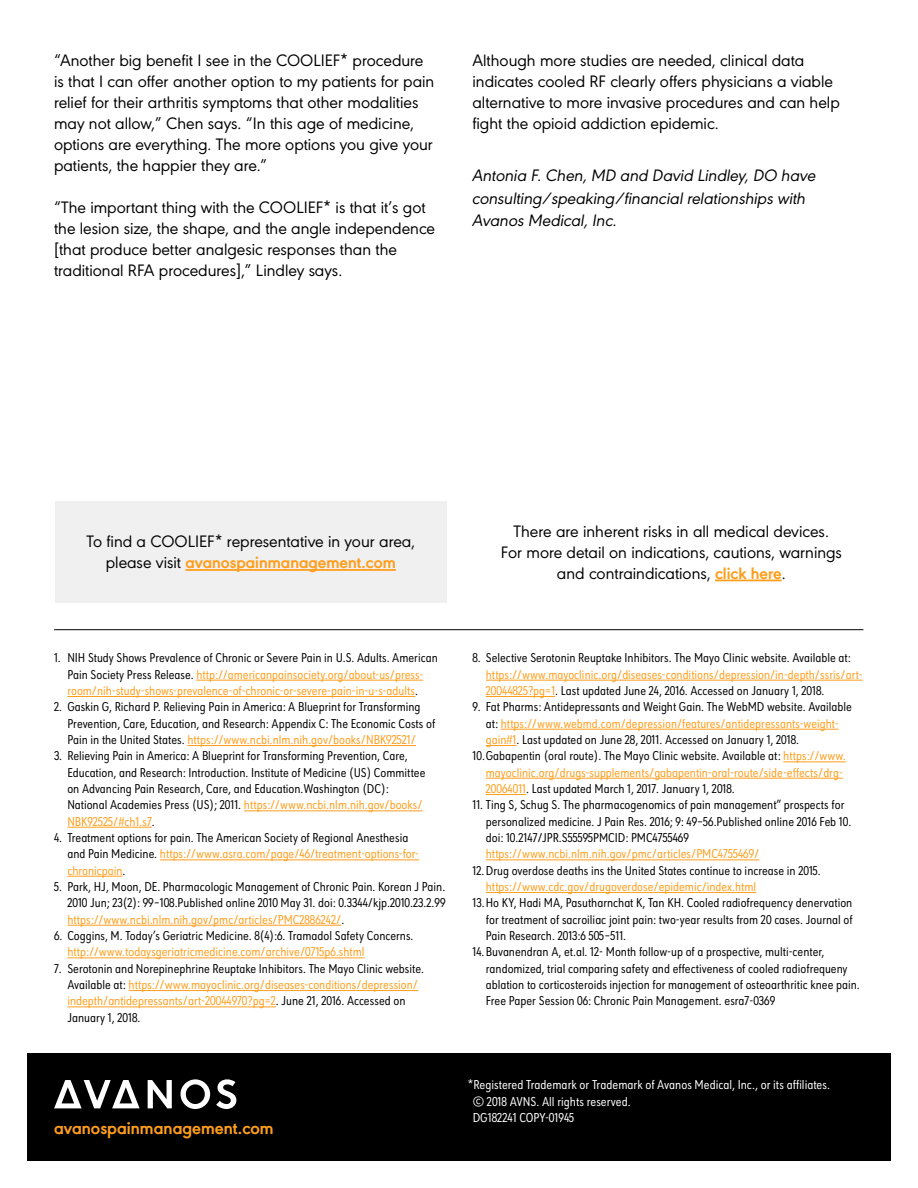
<style>
.page{position:relative;width:918px;height:1188px;background:#fff}
.page>*{position:absolute;margin:0;border:0;box-sizing:border-box;transform-origin:0 0}
.t1{font:700 18px "Avanos Sans";color:#ff9e1c}
.AV_Body_Copy_-_11_5{font:17.25px/21px "Avanos Sans";color:#000}
.AV_Byline_-_11_5_15{font:italic 17.25px/22.5px "Avanos Sans";color:#000}
.AV_Small_print_-_8_1{font:13.5px/16.5px "Avanos Sans Cond";color:#fff}
.t2{font:13.35px/16.4px "Avanos Sans Cond";color:#000}
.t3{font:13.35px/16.4px "Avanos Sans Cond";color:#ff9e1c;text-align:center}
.s1{font-weight:700;color:#ff9e1c}
.s2{color:#000}
.s3{color:#ff9e1c}
</style>
<div class="page">
<div style="left:27px;top:1053px;width:864px;height:108px;background:#000"></div>
<svg style="left:54px;top:1080px;width:86px;height:28px"></svg>
<svg style="left:148px;top:1080px;width:24px;height:28px"></svg>
<svg style="left:180px;top:1079px;width:30px;height:30px"></svg>
<svg style="left:216px;top:1079px;width:20px;height:30px"></svg>
<hr style="left:196px;top:680px;width:227px;height:1px;background:#ff9e1c">
<hr style="left:67px;top:696px;width:348px;height:1px;background:#ff9e1c">
<hr style="left:187px;top:745px;width:229px;height:1px;background:#ff9e1c">
<hr style="left:244px;top:810px;width:179px;height:1px;background:#ff9e1c">
<hr style="left:67px;top:827px;width:85px;height:1px;background:#ff9e1c">
<hr style="left:160px;top:859px;width:259px;height:1px;background:#ff9e1c">
<hr style="left:67px;top:876px;width:56px;height:1px;background:#ff9e1c">
<hr style="left:67px;top:925px;width:274px;height:1px;background:#ff9e1c">
<hr style="left:67px;top:957px;width:298px;height:1px;background:#ff9e1c">
<hr style="left:129px;top:990px;width:289px;height:1px;background:#ff9e1c">
<hr style="left:67px;top:1006px;width:209px;height:1px;background:#ff9e1c">
<hr style="left:486px;top:680px;width:377px;height:1px;background:#ff9e1c">
<hr style="left:486px;top:696px;width:69px;height:1px;background:#ff9e1c">
<hr style="left:501px;top:729px;width:338px;height:1px;background:#ff9e1c">
<hr style="left:486px;top:745px;width:31px;height:1px;background:#ff9e1c">
<hr style="left:783px;top:761px;width:63px;height:1px;background:#ff9e1c">
<hr style="left:486px;top:778px;width:357px;height:1px;background:#ff9e1c">
<hr style="left:486px;top:794px;width:40px;height:1px;background:#ff9e1c">
<hr style="left:486px;top:859px;width:273px;height:1px;background:#ff9e1c">
<hr style="left:486px;top:892px;width:270px;height:1px;background:#ff9e1c">
<hr style="left:54px;top:629px;width:809px;height:1px;background:#000">
<hr style="left:715px;top:580px;width:67px;height:1px;background:#ff9e1c">
<div style="left:55px;top:501px;width:392px;height:102px;background:#f0f0f0"></div>
<hr style="left:186px;top:569px;width:210px;height:2px;background:#ff9e1c">
<p class="AV_Body_Copy_-_11_5" style="left:54px;top:48px;width:382px">“Another big benefit I see in the COOLIEF* procedure is that I can offer another option to my patients for pain relief for their arthritis symptoms that other modalities may not allow,” Chen says. “In this age of medicine, options are everything. The more options you give your patients, the happier they are.”</p>
<p class="AV_Body_Copy_-_11_5" style="left:54px;top:195px;width:383px">“The important thing with the COOLIEF* is that it’s got the lesion size, the shape, and the angle independence [that produce better analgesic responses than the traditional RFA procedures],” Lindley says.</p>
<p class="AV_Body_Copy_-_11_5" style="left:472px;top:48px;width:362px">Although more studies are needed, clinical data indicates cooled RF clearly offers physicians a viable</p>
<p class="AV_Body_Copy_-_11_5" style="left:472px;top:90px;width:369px">alternative to more invasive procedures and can help fight the opioid addiction epidemic.</p>
<p class="AV_Byline_-_11_5_15" style="left:472px;top:163px;width:345px">Antonia F. Chen, MD and David Lindley, DO have consulting/speaking/financial relationships with<br>Avanos Medical, Inc.</p>
<p class="AV_Body_Copy_-_11_5" style="left:86px;top:530px;width:330px;text-align:center">To find a COOLIEF* representative in your area, please visit <span class="s1">avanospainmanagement.com</span></p>
<p class="AV_Body_Copy_-_11_5" style="left:501px;top:519px;width:343px;text-align:center">There are inherent risks in all medical devices.<br>For more detail on indications, cautions, warnings and contraindications, <span class="s1">click here</span>.</p>
<p class="t3" style="left:54px;top:649px;width:385px"><span class="s2">1. NIH Study Shows Prevalence of Chronic or Severe Pain in U.S. Adults. American<br>Pain Society Press Release.</span> http://americanpainsociety.org/about-us/press&shy;room/nih-study-shows-prevalence-of-chronic-or-severe-pain-in-u-s-adults<span class="s2">.</span></p>
<p class="t2" style="left:67px;top:698px;width:370px;text-indent:-13px">2. Gaskin G, Richard P. Relieving Pain in America: A Blueprint for Transforming<br>Prevention, Care, Education, and Research: Appendix C: The Economic Costs of<br>Pain in the United States. <span class="s3">https://www.ncbi.nlm.nih.gov/books/NBK92521/</span></p>
<p class="t2" style="left:67px;top:747px;width:360px;text-indent:-13px">3. Relieving Pain in America: A Blueprint for Transforming Prevention, Care, Education, and Research: Introduction. Institute of Medicine (US) Committee on Advancing Pain Research, Care, and Education.Washington (DC):<br>National Academies Press (US); 2011. <span class="s3">https://www.ncbi.nlm.nih.gov/books/ NBK92525/#ch1.s7</span>.</p>
<p class="t2" style="left:67px;top:829px;width:353px;text-indent:-13px">4. Treatment options for pain. The American Society of Regional Anesthesia and Pain Medicine. <span class="s3">https://www.asra.com/page/46/treatment-options-for&shy;chronicpain</span>.</p>
<p class="t2" style="left:67px;top:878px;width:380px;text-align:justify;text-indent:-13px">5. Park, HJ, Moon, DE. Pharmacologic Management of Chronic Pain. Korean J Pain.<br>2010 Jun; 23(2): 99–108.Published online 2010 May 31. doi: 0.3344/kjp.2010.23.2.99 <span class="s3">https://www.ncbi.nlm.nih.gov/pmc/articles/PMC2886242/</span>.</p>
<p class="t2" style="left:67px;top:927px;width:348px;text-indent:-13px">6. Coggins, M. Today’s Geriatric Medicine. 8(4):6. Tramadol Safety Concerns. <span class="s3">http://www.todaysgeriatricmedicine.com/archive/0715p6.shtml</span></p>
<p class="t2" style="left:67px;top:959px;width:358px;text-indent:-13px">7. Serotonin and Norepinephrine Reuptake Inhibitors. The Mayo Clinic website.<br>Available at: <span class="s3">https://www.mayoclinic.org/diseases-conditions/depression/ indepth/antidepressants/art-20044970?pg=2</span>. June 21, 2016. Accessed on January 1, 2018.</p>
<p class="t1" style="left:54px;top:1114px;width:221px">avanospainmanagement.com</p>
<p class="t2" style="left:486px;top:649px;width:378px;text-indent:-13px">8. Selective Serotonin Reuptake Inhibitors. The Mayo Clinic website. Available at: <span class="s3">https://www.mayoclinic.org/diseases-conditions/depression/in-depth/ssris/art-<br>20044825?pg=1</span>. Last updated June 24, 2016. Accessed on January 1, 2018.</p>
<p class="t2" style="left:486px;top:698px;width:368px;text-indent:-13px">9. Fat Pharms: Antidepressants and Weight Gain. The WebMD website. Available at: <span class="s3">https://www.webmd.com/depression/features/antidepressants-weight&shy;gain#1</span>. Last updated on June 28, 2011. Accessed on January 1, 2018.</p>
<p class="t2" style="left:486px;top:747px;width:361px;text-indent:-13px">10.Gabapentin (oral route). The Mayo Clinic website. Available at: <span class="s3">https://www. mayoclinic.org/drugs-supplements/gabapentin-oral-route/side-effects/drg-<br>20064011</span>. Last updated March 1, 2017. January 1, 2018.</p>
<p class="t2" style="left:486px;top:796px;width:367px;text-indent:-13px">11. Ting S, Schug S. The pharmacogenomics of pain management” prospects for personalized medicine. J Pain Res. 2016; 9: 49–56.Published online 2016 Feb 10. doi: 10.2147/JPR.S55595PMCID: PMC4755469 <span class="s3">https://www.ncbi.nlm.nih.gov/pmc/articles/PMC4755469/</span></p>
<p class="t2" style="left:486px;top:861px;width:337px;text-indent:-13px">12.Drug overdose deaths ins the United States continue to increase in 2015. <span class="s3">https://www.cdc.gov/drugoverdose/epidemic/index.html</span></p>
<p class="t2" style="left:486px;top:894px;width:368px;text-align:justify;text-indent:-13px">13.Ho KY, Hadi MA, Pasutharnchat K, Tan KH. Cooled radiofrequency denervation for treatment of sacroiliac joint pain: two-year results from 20 cases. Journal of Pain Research. 2013:6 505–511.</p>
<p class="t2" style="left:486px;top:943px;width:375px;text-indent:-13px">14.Buvanendran A, et.al. 12- Month follow-up of a prospective, multi-center, randomized, trial comparing safety and effectiveness of cooled radiofrequeny ablation to corticosteroids injection for management of osteoarthritic knee pain.<br>Free Paper Session 06: Chronic Pain Management. esra7-0369</p>
<p class="AV_Small_print_-_8_1" style="left:473px;top:1076px;width:359px;text-indent:-5px">*Registered Trademark or Trademark of Avanos Medical, Inc., or its affiliates. © 2018 AVNS. All rights reserved.</p>
<p class="AV_Small_print_-_8_1" style="left:473px;top:1109px;width:103px">DG182241 COPY-01945</p>
</div>
